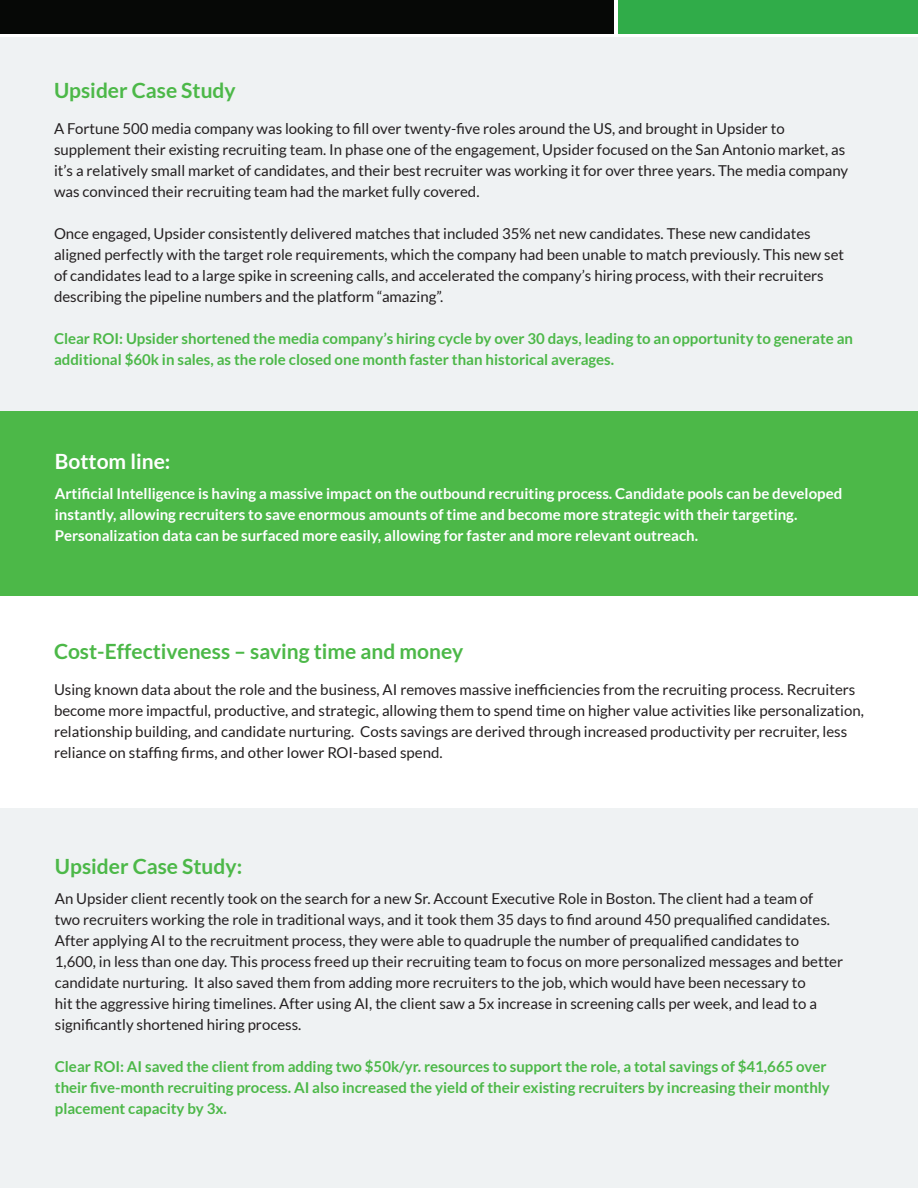
<style>
.page{position:relative;width:918px;height:1188px;background:#fff}
.page>*{position:absolute;margin:0;border:0;box-sizing:border-box;transform-origin:0 0}
.t1{font:700 21px "Lato";color:#4cb848}
.t2{font:700 21px "Lato";color:#fff}
.t3{font:15px/21px "Lato";color:#231f20}
.t4{font:700 15px/21px "Lato";color:#4cb848}
.t5{font:700 15px/21px "Lato";color:#fff}
</style>
<div class="page">
<div style="left:618px;top:0;width:300px;height:34px;background:#30ac49"></div>
<div style="left:0;top:0;width:614px;height:34px;background:#060806"></div>
<div style="left:0;top:38px;width:918px;height:403px;background:#eff2f3"></div>
<div style="left:0;top:808px;width:918px;height:380px;background:#eff2f3"></div>
<div style="left:0;top:411px;width:918px;height:185px;background:#4cb848"></div>
<p class="t1" style="left:54px;top:78px;width:183px">Upsider Case Study</p>
<p class="t3" style="left:54px;top:118px;width:796px">A Fortune 500 media company was looking to fill over twenty-five roles around the US, and brought in Upsider to supplement their existing recruiting team. In phase one of the engagement, Upsider focused on the San Antonio market, as it’s a relatively small market of candidates, and their best recruiter was working it for over three years. The media company was convinced their recruiting team had the market fully covered.</p>
<p class="t3" style="left:54px;top:223px;width:792px">Once engaged, Upsider consistently delivered matches that included 35% net new candidates. These new candidates aligned perfectly with the target role requirements, which the company had been unable to match previously. This new set of candidates lead to a large spike in screening calls, and accelerated the company’s hiring process, with their recruiters describing the pipeline numbers and the platform “amazing”.</p>
<p class="t4" style="left:54px;top:328px;width:801px">Clear ROI: Upsider shortened the media company’s hiring cycle by over 30 days, leading to an opportunity to generate an additional $60k in sales, as the role closed one month faster than historical averages.</p>
<p class="t2" style="left:55px;top:449px;width:117px">Bottom line:</p>
<p class="t5" style="left:55px;top:483px;width:789px">Artificial Intelligence is having a massive impact on the outbound recruiting process. Candidate pools can be developed instantly, allowing recruiters to save enormous amounts of time and become more strategic with their targeting.<br>Personalization data can be surfaced more easily, allowing for faster and more relevant outreach.</p>
<p class="t1" style="left:54px;top:639px;width:411px">Cost-Effectiveness – saving time and money</p>
<p class="t3" style="left:54px;top:679px;width:811px">Using known data about the role and the business, AI removes massive inefficiencies from the recruiting process. Recruiters become more impactful, productive, and strategic, allowing them to spend time on higher value activities like personalization, relationship building, and candidate nurturing. Costs savings are derived through increased productivity per recruiter, less reliance on staffing firms, and other lower ROI-based spend.</p>
<p class="t1" style="left:55px;top:855px;width:189px">Upsider Case Study:</p>
<p class="t3" style="left:55px;top:888px;width:790px">An Upsider client recently took on the search for a new Sr. Account Executive Role in Boston. The client had a team of<br>two recruiters working the role in traditional ways, and it took them 35 days to find around 450 prequalified candidates.<br>After applying AI to the recruitment process, they were able to quadruple the number of prequalified candidates to 1,600, in less than one day. This process freed up their recruiting team to focus on more personalized messages and better candidate nurturing. It also saved them from adding more recruiters to the job, which would have been necessary to<br>hit the aggressive hiring timelines. After using AI, the client saw a 5x increase in screening calls per week, and lead to a significantly shortened hiring process.</p>
<p class="t4" style="left:55px;top:1056px;width:777px">Clear ROI: AI saved the client from adding two $50k/yr. resources to support the role, a total savings of $41,665 over their five-month recruiting process. AI also increased the yield of their existing recruiters by increasing their monthly placement capacity by 3x.</p>
</div>
